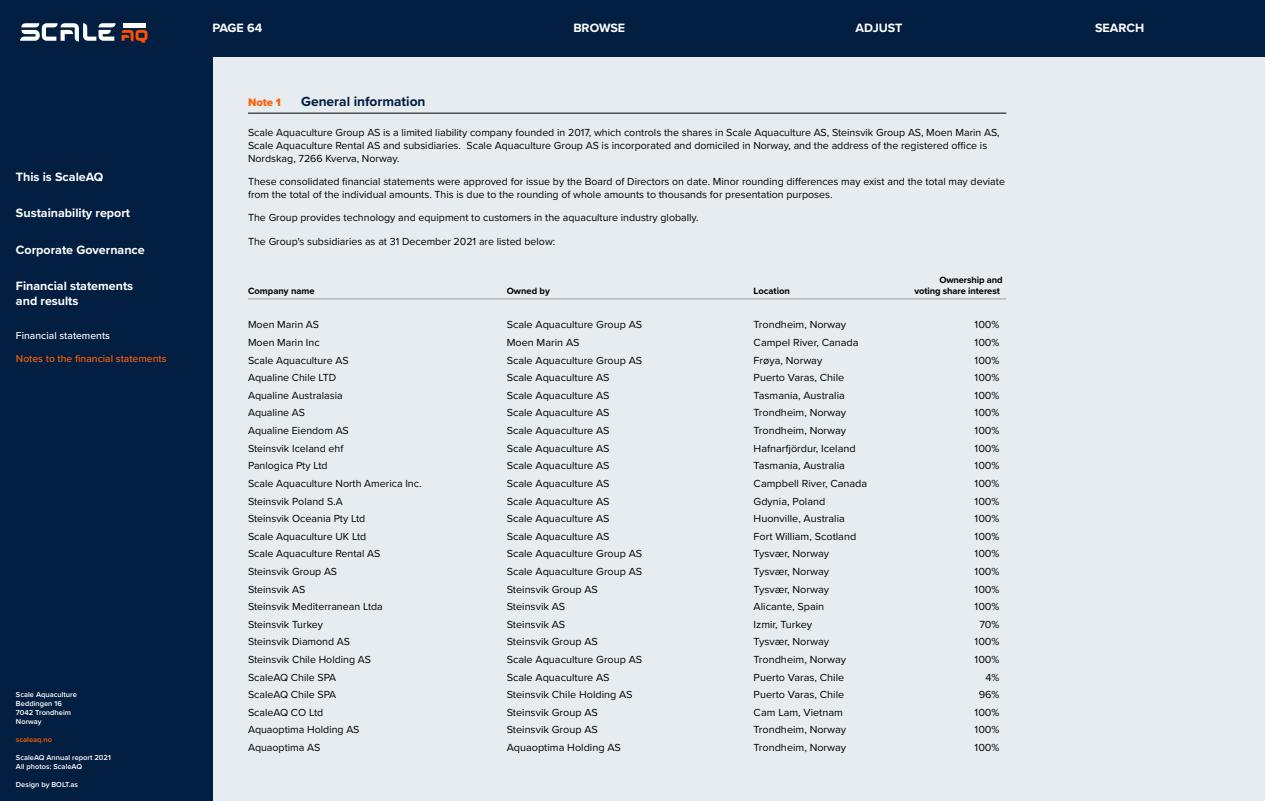
<style>
.page{position:relative;width:1265px;height:801px;background:#fff}
.page>*{position:absolute;margin:0;border:0;box-sizing:border-box;transform-origin:0 0}
.t1{font:700 13.75px "Proxima Nova";color:#021e40}
.t2{font:700 12.5px/15px "Proxima Nova";color:#fff}
.t3{font:11.25px "Proxima Nova Extrabld";color:#fd6002}
.t4{font:10.62px/12.8px "Proxima Nova";color:#000}
.t5{font:500 10.38px "Proxima Nova";color:#fd6002}
.t6{font:500 10.38px "Proxima Nova";color:#fff}
.t7{font:700 9.38px/11.2px "Proxima Nova";letter-spacing:-.01em;color:#000}
.t8{font:600 7.5px/9px "Proxima Nova";color:#fff}
.t9{font:600 7.5px "Proxima Nova";color:#fd6002}
</style>
<div class="page">
<div style="left:213px;top:56px;width:1052px;height:745px;background:#e6ecf0"></div>
<div style="left:0;top:57px;width:213px;height:744px;background:#021e40"></div>
<div style="left:0;top:0;width:1265px;height:57px;background:#021e40"></div>
<svg style="left:20px;top:23px;width:96px;height:19px"></svg>
<hr style="left:123px;top:23px;width:23px;height:4px;background:#fff">
<svg style="left:122px;top:30px;width:25px;height:13px"></svg>
<hr style="left:248px;top:113px;width:758px;height:1px;background:#000">
<hr style="left:248px;top:299px;width:259px;height:1px;background:#9d9d9c">
<hr style="left:507px;top:299px;width:247px;height:1px;background:#9d9d9c">
<hr style="left:754px;top:299px;width:159px;height:1px;background:#9d9d9c">
<hr style="left:913px;top:299px;width:93px;height:1px;background:#9d9d9c">
<p class="t2" style="left:16px;top:169px;width:89px">This is ScaleAQ</p>
<p class="t2" style="left:16px;top:205px;width:116px">Sustainability report</p>
<p class="t2" style="left:16px;top:242px;width:130px">Corporate Governance</p>
<p class="t2" style="left:16px;top:278px;width:119px">Financial statements and results</p>
<p class="t6" style="left:16px;top:327px;width:96px">Financial statements</p>
<p class="t5" style="left:16px;top:351px;width:152px">Notes to the financial statements</p>
<p class="t8" style="left:16px;top:689px;width:62px">Scale Aquaculture<br>Beddingen 16<br>7042 Trondheim<br>Norway</p>
<p class="t9" style="left:16px;top:734px;width:38px">scaleaq.no</p>
<p class="t8" style="left:16px;top:752px;width:96px">ScaleAQ Annual report 2021<br>All photos: ScaleAQ</p>
<p class="t8" style="left:16px;top:779px;width:64px">Design by BOLT.as</p>
<p class="t2" style="left:213px;top:20px;width:51px">PAGE 64</p>
<p class="t2" style="left:573px;top:20px;width:53px">BROWSE</p>
<p class="t2" style="left:855px;top:20px;width:49px">ADJUST</p>
<p class="t2" style="left:1095px;top:20px;width:51px">SEARCH</p>
<p class="t3" style="left:248px;top:94px;width:34px">Note 1</p>
<p class="t1" style="left:301px;top:91px;width:126px">General information</p>
<p class="t4" style="left:248px;top:126px;width:753px">Scale Aquaculture Group AS is a limited liability company founded in 2017, which controls the shares in Scale Aquaculture AS, Steinsvik Group AS, Moen Marin AS,<br>Scale Aquaculture Rental AS and subsidiaries. Scale Aquaculture Group AS is incorporated and domiciled in Norway, and the address of the registered office is<br>Nordskag, 7266 Kverva, Norway.</p>
<p class="t4" style="left:248px;top:175px;width:758px">These consolidated financial statements were approved for issue by the Board of Directors on date. Minor rounding differences may exist and the total may deviate from the total of the individual amounts. This is due to the rounding of whole amounts to thousands for presentation purposes.</p>
<p class="t4" style="left:248px;top:211px;width:452px">The Group provides technology and equipment to customers in the aquaculture industry globally.</p>
<p class="t4" style="left:248px;top:234px;width:309px">The Group's subsidiaries as at 31 December 2021 are listed below:</p>
<p class="t7" style="left:248px;top:285px;width:68px">Company name</p>
<p class="t7" style="left:507px;top:285px;width:45px">Owned by</p>
<p class="t7" style="left:754px;top:285px;width:38px">Location</p>
<p class="t7" style="left:914px;top:274px;width:90px;text-indent:25px">Ownership and voting share interest</p>
<p class="t4" style="left:248px;top:318px;width:73px">Moen Marin AS</p>
<p class="t4" style="left:507px;top:318px;width:137px">Scale Aquaculture Group AS</p>
<p class="t4" style="left:754px;top:318px;width:94px">Trondheim, Norway</p>
<p class="t4" style="left:975px;top:318px;width:26px">100%</p>
<p class="t4" style="left:248px;top:336px;width:73px">Moen Marin Inc</p>
<p class="t4" style="left:507px;top:336px;width:74px">Moen Marin AS</p>
<p class="t4" style="left:754px;top:336px;width:106px">Campel River, Canada</p>
<p class="t4" style="left:975px;top:336px;width:26px">100%</p>
<p class="t4" style="left:248px;top:353px;width:102px">Scale Aquaculture AS</p>
<p class="t4" style="left:507px;top:353px;width:137px">Scale Aquaculture Group AS</p>
<p class="t4" style="left:754px;top:353px;width:70px">Frøya, Norway</p>
<p class="t4" style="left:975px;top:353px;width:26px">100%</p>
<p class="t4" style="left:248px;top:371px;width:90px">Aqualine Chile LTD</p>
<p class="t4" style="left:507px;top:371px;width:104px">Scale Aquaculture AS</p>
<p class="t4" style="left:754px;top:371px;width:92px">Puerto Varas, Chile</p>
<p class="t4" style="left:975px;top:371px;width:26px">100%</p>
<p class="t4" style="left:248px;top:388px;width:96px">Aqualine Australasia</p>
<p class="t4" style="left:507px;top:388px;width:104px">Scale Aquaculture AS</p>
<p class="t4" style="left:754px;top:388px;width:93px">Tasmania, Australia</p>
<p class="t4" style="left:975px;top:388px;width:26px">100%</p>
<p class="t4" style="left:248px;top:406px;width:58px">Aqualine AS</p>
<p class="t4" style="left:507px;top:406px;width:104px">Scale Aquaculture AS</p>
<p class="t4" style="left:754px;top:406px;width:94px">Trondheim, Norway</p>
<p class="t4" style="left:975px;top:406px;width:26px">100%</p>
<p class="t4" style="left:248px;top:424px;width:102px">Aqualine Eiendom AS</p>
<p class="t4" style="left:507px;top:424px;width:104px">Scale Aquaculture AS</p>
<p class="t4" style="left:754px;top:424px;width:94px">Trondheim, Norway</p>
<p class="t4" style="left:975px;top:424px;width:26px">100%</p>
<p class="t4" style="left:248px;top:441px;width:97px">Steinsvik Iceland ehf</p>
<p class="t4" style="left:507px;top:441px;width:104px">Scale Aquaculture AS</p>
<p class="t4" style="left:754px;top:441px;width:104px">Hafnarfjördur, Iceland</p>
<p class="t4" style="left:975px;top:441px;width:26px">100%</p>
<p class="t4" style="left:248px;top:459px;width:81px">Panlogica Pty Ltd</p>
<p class="t4" style="left:507px;top:459px;width:104px">Scale Aquaculture AS</p>
<p class="t4" style="left:754px;top:459px;width:93px">Tasmania, Australia</p>
<p class="t4" style="left:975px;top:459px;width:26px">100%</p>
<p class="t4" style="left:248px;top:476px;width:175px">Scale Aquaculture North America Inc.</p>
<p class="t4" style="left:507px;top:476px;width:104px">Scale Aquaculture AS</p>
<p class="t4" style="left:754px;top:476px;width:115px">Campbell River, Canada</p>
<p class="t4" style="left:975px;top:476px;width:26px">100%</p>
<p class="t4" style="left:248px;top:494px;width:96px">Steinsvik Poland S.A</p>
<p class="t4" style="left:507px;top:494px;width:104px">Scale Aquaculture AS</p>
<p class="t4" style="left:754px;top:494px;width:73px">Gdynia, Poland</p>
<p class="t4" style="left:975px;top:494px;width:26px">100%</p>
<p class="t4" style="left:248px;top:512px;width:119px">Steinsvik Oceania Pty Ltd</p>
<p class="t4" style="left:507px;top:512px;width:104px">Scale Aquaculture AS</p>
<p class="t4" style="left:754px;top:512px;width:93px">Huonville, Australia</p>
<p class="t4" style="left:975px;top:512px;width:26px">100%</p>
<p class="t4" style="left:248px;top:529px;width:120px">Scale Aquaculture UK Ltd</p>
<p class="t4" style="left:507px;top:529px;width:104px">Scale Aquaculture AS</p>
<p class="t4" style="left:754px;top:529px;width:104px">Fort William, Scotland</p>
<p class="t4" style="left:975px;top:529px;width:26px">100%</p>
<p class="t4" style="left:248px;top:547px;width:134px">Scale Aquaculture Rental AS</p>
<p class="t4" style="left:507px;top:547px;width:137px">Scale Aquaculture Group AS</p>
<p class="t4" style="left:754px;top:547px;width:77px">Tysvær, Norway</p>
<p class="t4" style="left:975px;top:547px;width:26px">100%</p>
<p class="t4" style="left:248px;top:564px;width:91px">Steinsvik Group AS</p>
<p class="t4" style="left:507px;top:564px;width:137px">Scale Aquaculture Group AS</p>
<p class="t4" style="left:754px;top:564px;width:77px">Tysvær, Norway</p>
<p class="t4" style="left:975px;top:564px;width:26px">100%</p>
<p class="t4" style="left:248px;top:582px;width:59px">Steinsvik AS</p>
<p class="t4" style="left:507px;top:582px;width:93px">Steinsvik Group AS</p>
<p class="t4" style="left:754px;top:582px;width:77px">Tysvær, Norway</p>
<p class="t4" style="left:975px;top:582px;width:26px">100%</p>
<p class="t4" style="left:248px;top:600px;width:136px">Steinsvik Mediterranean Ltda</p>
<p class="t4" style="left:507px;top:600px;width:60px">Steinsvik AS</p>
<p class="t4" style="left:754px;top:600px;width:72px">Alicante, Spain</p>
<p class="t4" style="left:975px;top:600px;width:26px">100%</p>
<p class="t4" style="left:248px;top:617px;width:77px">Steinsvik Turkey</p>
<p class="t4" style="left:507px;top:617px;width:60px">Steinsvik AS</p>
<p class="t4" style="left:754px;top:617px;width:60px">Izmir, Turkey</p>
<p class="t4" style="left:979px;top:617px;width:22px">70%</p>
<p class="t4" style="left:248px;top:635px;width:104px">Steinsvik Diamond AS</p>
<p class="t4" style="left:507px;top:635px;width:93px">Steinsvik Group AS</p>
<p class="t4" style="left:754px;top:635px;width:77px">Tysvær, Norway</p>
<p class="t4" style="left:975px;top:635px;width:26px">100%</p>
<p class="t4" style="left:248px;top:652px;width:124px">Steinsvik Chile Holding AS</p>
<p class="t4" style="left:507px;top:652px;width:137px">Scale Aquaculture Group AS</p>
<p class="t4" style="left:754px;top:652px;width:94px">Trondheim, Norway</p>
<p class="t4" style="left:975px;top:652px;width:26px">100%</p>
<p class="t4" style="left:248px;top:670px;width:90px">ScaleAQ Chile SPA</p>
<p class="t4" style="left:507px;top:670px;width:104px">Scale Aquaculture AS</p>
<p class="t4" style="left:754px;top:670px;width:92px">Puerto Varas, Chile</p>
<p class="t4" style="left:986px;top:670px;width:16px">4%</p>
<p class="t4" style="left:248px;top:688px;width:90px">ScaleAQ Chile SPA</p>
<p class="t4" style="left:507px;top:688px;width:127px">Steinsvik Chile Holding AS</p>
<p class="t4" style="left:754px;top:688px;width:92px">Puerto Varas, Chile</p>
<p class="t4" style="left:979px;top:688px;width:22px">96%</p>
<p class="t4" style="left:248px;top:705px;width:77px">ScaleAQ CO Ltd</p>
<p class="t4" style="left:507px;top:705px;width:93px">Steinsvik Group AS</p>
<p class="t4" style="left:754px;top:705px;width:91px">Cam Lam, Vietnam</p>
<p class="t4" style="left:975px;top:705px;width:26px">100%</p>
<p class="t4" style="left:248px;top:723px;width:113px">Aquaoptima Holding AS</p>
<p class="t4" style="left:507px;top:723px;width:93px">Steinsvik Group AS</p>
<p class="t4" style="left:754px;top:723px;width:94px">Trondheim, Norway</p>
<p class="t4" style="left:975px;top:723px;width:26px">100%</p>
<p class="t4" style="left:248px;top:741px;width:74px">Aquaoptima AS</p>
<p class="t4" style="left:507px;top:741px;width:116px">Aquaoptima Holding AS</p>
<p class="t4" style="left:754px;top:741px;width:94px">Trondheim, Norway</p>
<p class="t4" style="left:975px;top:741px;width:26px">100%</p>
</div>
